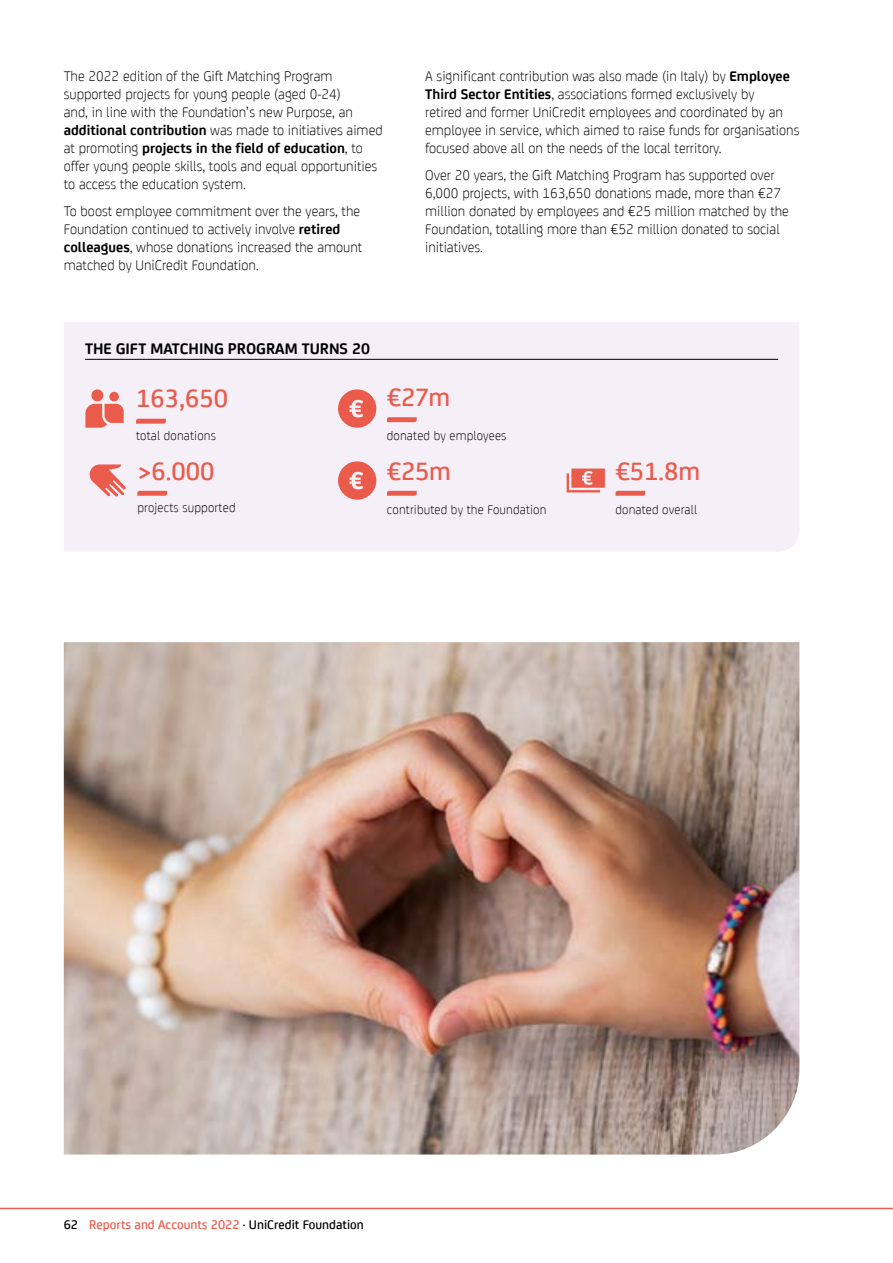
<style>
.page{position:relative;width:893px;height:1263px;background:#fff}
.page>*{position:absolute;margin:0;border:0;box-sizing:border-box;transform-origin:0 0}
.t1{font:500 27px "Uni Credit";color:#eb5b4c}
.t2{font:700 16.5px "Uni Credit";color:#000}
.t3{font:300 15px/18px "Uni Credit";color:#000}
.t4{font:300 13.5px "Uni Credit";letter-spacing:.01em;color:#000}
.t5{font:500 13.5px "Uni Credit";color:#000}
.s1{font-weight:700}
.s2{color:#eb5b4c}
</style>
<div class="page">
<div style="left:64px;top:322px;width:735px;height:230px;background:#f5f0f8"></div>
<svg style="left:567px;top:469px;width:38px;height:23px"></svg>
<svg style="left:136px;top:419px;width:30px;height:5px"></svg>
<svg style="left:387px;top:417px;width:30px;height:5px"></svg>
<hr style="left:85px;top:359px;width:693px;height:1px;background:#000">
<svg style="left:137px;top:491px;width:30px;height:5px"></svg>
<svg style="left:90px;top:464px;width:36px;height:33px"></svg>
<div style="left:91px;top:389px;width:12px;height:12px;background:#eb5b4c;border-radius:50%"></div>
<div style="left:109px;top:392px;width:10px;height:9px;background:#eb5b4c;border-radius:50%"></div>
<svg style="left:85px;top:404px;width:39px;height:24px"></svg>
<svg style="left:615px;top:491px;width:30px;height:5px"></svg>
<svg style="left:387px;top:491px;width:30px;height:5px"></svg>
<svg style="left:338px;top:461px;width:38px;height:39px"></svg>
<img style="left:64px;top:642px;width:735px;height:512px">
<hr style="left:0;top:1208px;width:893px;height:1px;background:#eb5b4c">
<svg style="left:338px;top:389px;width:38px;height:39px"></svg>
<p class="t3" style="left:64px;top:66px;width:320px">The 2022 edition of the Gift Matching Program supported projects for young people (aged 0-24)<br>and, in line with the Foundation’s new Purpose, an <span class="s1">additional contribution</span> was made to initiatives aimed at promoting <span class="s1">projects in the field of education</span>, to offer young people skills, tools and equal opportunities to access the education system.</p>
<p class="t3" style="left:64px;top:201px;width:300px">To boost employee commitment over the years, the Foundation continued to actively involve <span class="s1">retired colleagues</span>, whose donations increased the amount matched by UniCredit Foundation.</p>
<p class="t2" style="left:85px;top:336px;width:286px">THE GIFT MATCHING PROGRAM TURNS 20</p>
<p class="t3" style="left:425px;top:66px;width:376px">A significant contribution was also made (in Italy) by <span class="s1">Employee Third Sector Entities</span>, associations formed exclusively by<br>retired and former UniCredit employees and coordinated by an employee in service, which aimed to raise funds for organisations focused above all on the needs of the local territory.</p>
<p class="t3" style="left:425px;top:165px;width:365px">Over 20 years, the Gift Matching Program has supported over 6,000 projects, with 163,650 donations made, more than €27 million donated by employees and €25 million matched by the Foundation, totalling more than €52 million donated to social initiatives.</p>
<h1 class="t1" style="left:136px;top:379px;width:93px">163,650</h1>
<p class="t4" style="left:136px;top:426px;width:81px">total donations</p>
<h1 class="t1" style="left:137px;top:451px;width:79px">&gt;6.000</h1>
<p class="t4" style="left:137px;top:498px;width:100px">projects supported</p>
<h1 class="t1" style="left:387px;top:377px;width:65px">€27m</h1>
<p class="t4" style="left:387px;top:426px;width:121px">donated by employees</p>
<h1 class="t1" style="left:387px;top:451px;width:65px">€25m</h1>
<p class="t4" style="left:387px;top:500px;width:161px">contributed by the Foundation</p>
<h1 class="t1" style="left:615px;top:451px;width:86px">€51.8m</h1>
<p class="t4" style="left:615px;top:500px;width:83px">donated overall</p>
<p class="t5" style="left:64px;top:1215px;width:302px">62 <span class="s2">Reports and Accounts 2022</span> · UniCredit Foundation</p>
</div>
